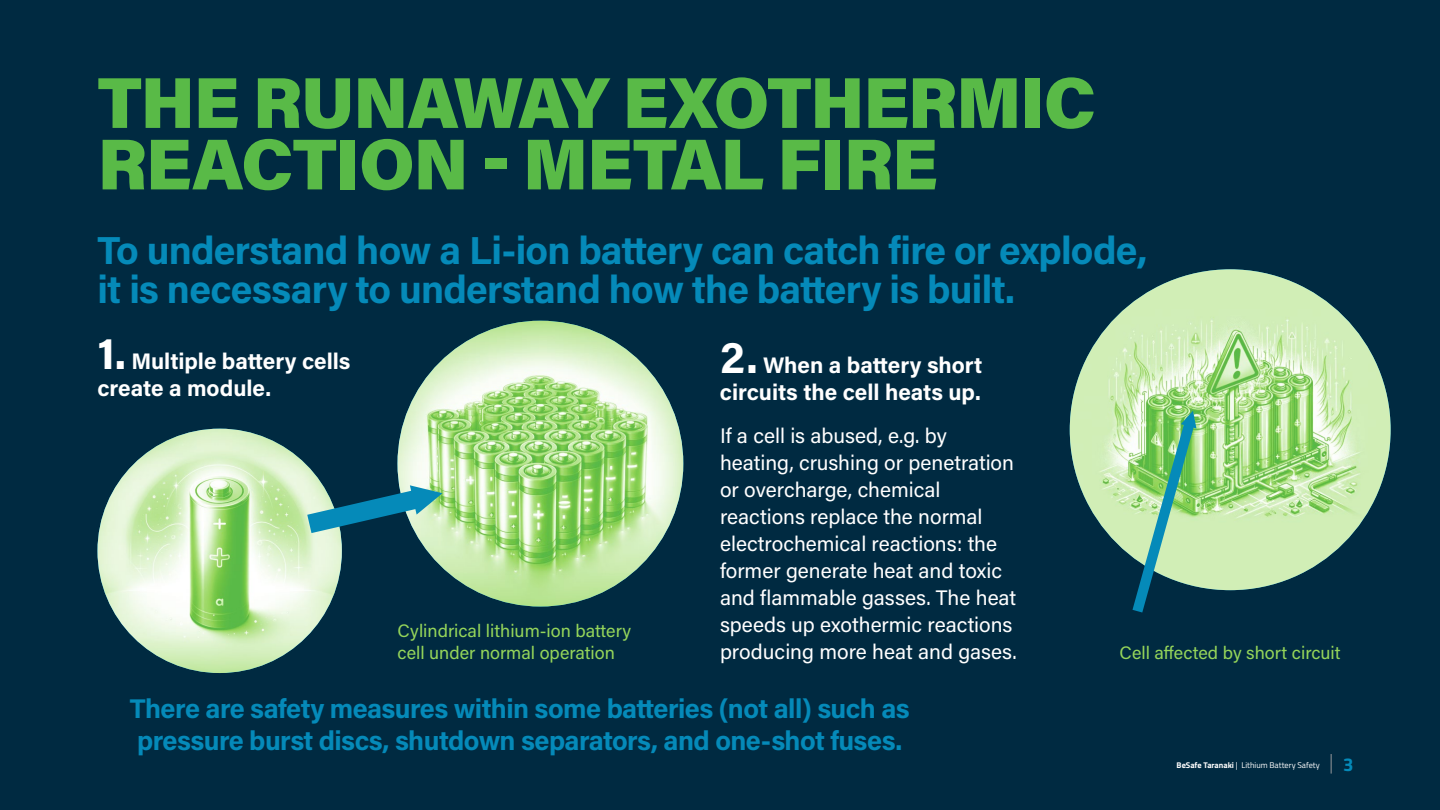
<style>
.page{position:relative;width:1440px;height:810px;background:#002a41}
.page>*{position:absolute;margin:0;border:0;box-sizing:border-box;transform-origin:0 0}
.t1{font:900 72px/61.5px "Acumin Pro";letter-spacing:-.02em;color:#59ba47}
.t2{font:700 39px/39px "Acumin Pro";letter-spacing:-.02em;color:#058ab9}
.t3{font:700 27px/31.9px "Acumin Pro";letter-spacing:-.02em;color:#058ab9}
.t4{font:700 22.5px/27px "Acumin Pro";color:#fff}
.t5{font:21px/27px "Acumin Pro";color:#fff}
.t6{font:700 18.6px "Titillium Web";color:#058ab9}
.t7{font:18px/22.5px "Acumin Pro";color:#95d55a}
.t8{font:8.25px "Titillium Web";color:#fff}
.s1{font-size:45px}
.s2{font-weight:700}
</style>
<div class="page">
<img style="left:98px;top:429px;width:244px;height:244px;border-radius:122px">
<img style="left:398px;top:321px;width:285px;height:286px;border-radius:143px">
<img style="left:1070px;top:269px;width:321px;height:321px;border-radius:160px">
<svg style="left:307px;top:485px;width:135px;height:48px"></svg>
<svg style="left:1133px;top:411px;width:63px;height:202px"></svg>
<svg style="left:1331px;top:754px;width:1px;height:20px"></svg>
<h1 class="t1" style="left:97px;top:68px;width:1000px">THE RUNAWAY EXOTHERMIC<br>REACTION - METAL FIRE</h1>
<h2 class="t2" style="left:98px;top:229px;width:1051px">To understand how a Li-ion battery can catch fire or explode, it is necessary to understand how the battery is built.</h2>
<p class="t4" style="left:97px;top:347px;width:255px"><span class="s1">1.</span> Multiple battery cells create a module.</p>
<p class="t7" style="left:398px;top:618px;width:235px">Cylindrical lithium-ion battery cell under normal operation</p>
<p class="t4" style="left:720px;top:351px;width:264px"><span class="s1">2.</span> When a battery short circuits the cell heats up.</p>
<p class="t5" style="left:720px;top:421px;width:298px">If a cell is abused, e.g. by heating, crushing or penetration or overcharge, chemical reactions replace the normal electrochemical reactions: the former generate heat and toxic and flammable gasses. The heat speeds up exothermic reactions producing more heat and gases.</p>
<p class="t3" style="left:130px;top:691px;width:781px">There are safety measures within some batteries (not all) such as pressure burst discs, shutdown separators, and one-shot fuses.</p>
<p class="t7" style="left:1120px;top:641px;width:223px">Cell affected by short circuit</p>
<p class="t8" style="left:1177px;top:759px;width:145px"><span class="s2">BeSafe Taranaki</span> | Lithium Battery Safety</p>
<p class="t6" style="left:1343px;top:750px;width:12px">3</p>
</div>
